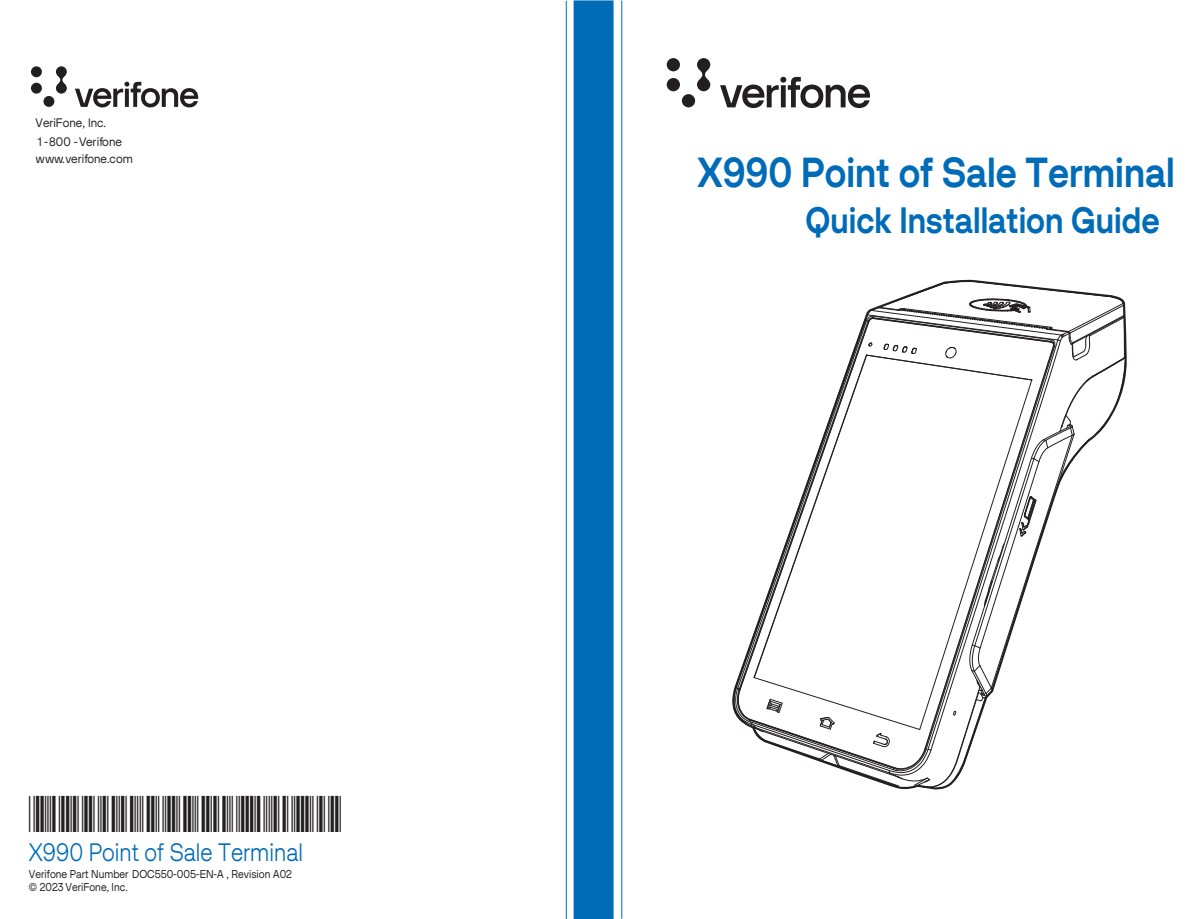
<style>
.page{position:relative;width:1188px;height:919px;background:#fff}
.page>*{position:absolute;margin:0;border:0;box-sizing:border-box;transform-origin:0 0}
.t1{font:48.15px "Free 3 of 9 Extended";color:#231f20}
.t2{font:700 42.6px "Verifone Sans";color:#006cb7;scale:.88 1}
.t3{font:700 37.2px "Verifone Sans";color:#006cb7;scale:.88 1}
.t4{font:300 25.5px "Verifone Sans";color:#006cb7;scale:.88 1}
.t5{font:12.45px/18.6px "Verifone Sans";color:#231f20;scale:.95 1}
.t6{font:11.55px/13.2px "Verifone Sans";color:#231f20;scale:.9 1}
</style>
<div class="page">
<div style="left:574px;top:0;width:40px;height:918px;background:#006cb7"></div>
<svg style="left:621px;top:0;width:2px;height:918px;background:#7fb4da"></svg>
<svg style="left:566px;top:0;width:1px;height:918px"></svg>
<svg style="left:732px;top:280px;width:395px;height:510px"></svg>
<svg style="left:75px;top:82px;width:124px;height:25px"></svg>
<svg style="left:56px;top:66px;width:11px;height:28px"></svg>
<div style="left:43px;top:96px;width:11px;height:11px;background:#231f20;border-radius:50%"></div>
<div style="left:31px;top:83px;width:11px;height:11px;background:#231f20;border-radius:50%"></div>
<div style="left:31px;top:66px;width:11px;height:11px;background:#231f20;border-radius:50%"></div>
<svg style="left:720px;top:77px;width:150px;height:31px"></svg>
<svg style="left:697px;top:58px;width:13px;height:33px"></svg>
<div style="left:682px;top:94px;width:13px;height:13px;background:#231f20;border-radius:50%"></div>
<div style="left:667px;top:78px;width:13px;height:13px;background:#231f20;border-radius:50%"></div>
<div style="left:667px;top:58px;width:13px;height:13px;background:#231f20;border-radius:50%"></div>
<p class="t5" style="left:36px;top:114px;width:92px">VeriFone, Inc.<br>1 -800 -Verifone</p>
<p class="t5" style="left:36px;top:149px;width:104px">www.verifone.com</p>
<h2 class="t2" style="left:697px;top:148px;width:544px">X990 Point of Sale Terminal</h2>
<h3 class="t3" style="left:806px;top:199px;width:404px">Quick Installation Guide</h3>
<h1 class="t1" style="left:29px;top:787px;width:315px">*DOC550-005-EN-A*</h1>
<h3 class="t4" style="left:29px;top:838px;width:313px">X990 Point of Sale Terminal</h3>
<p class="t6" style="left:29px;top:867px;width:294px">Verifone Part Number DOC550-005-EN-A , Revision A02 © 2023 VeriFone, Inc.</p>
</div>
